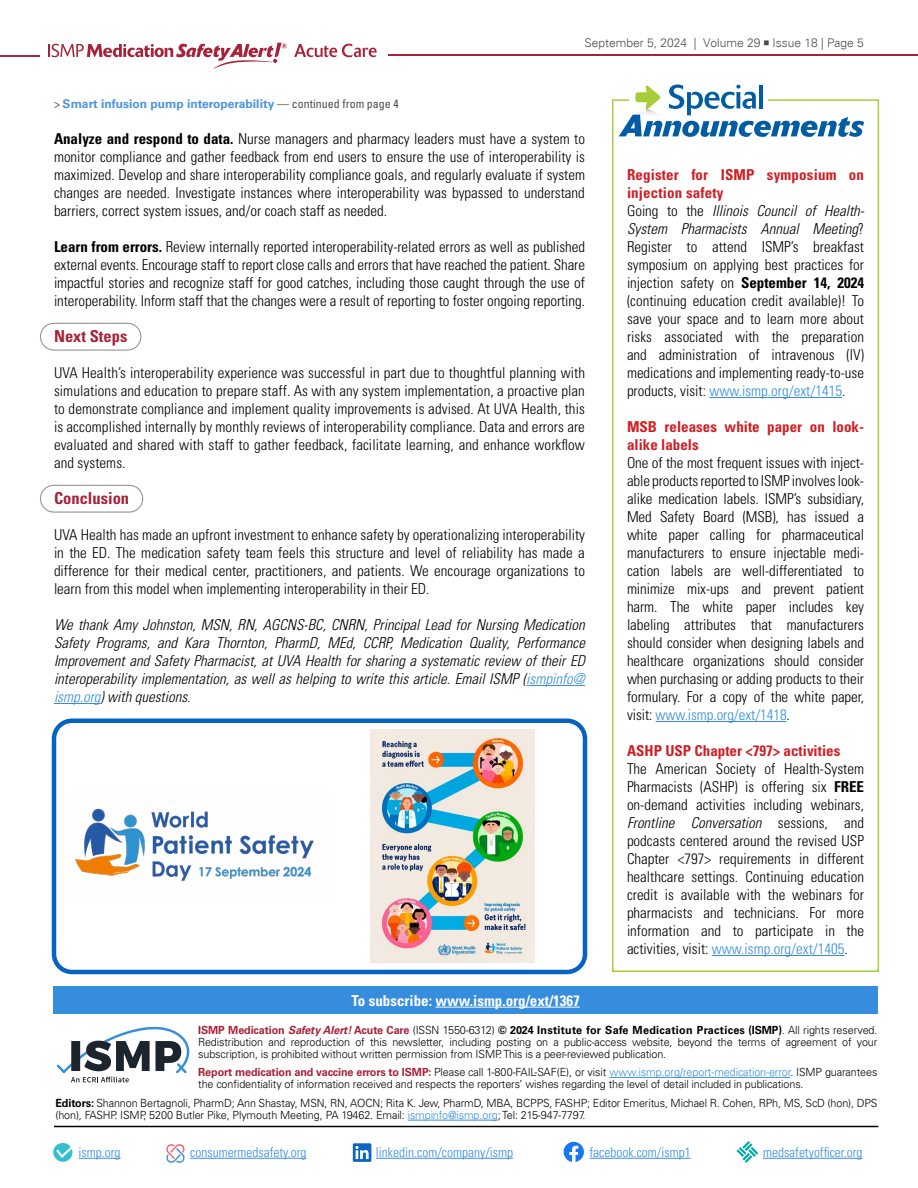
<style>
.page{position:relative;width:918px;height:1188px;background:#fff}
.page>*{position:absolute;margin:0;border:0;box-sizing:border-box;transform-origin:0 0}
.t1{font:700 condensed 16.5px "Univers LT Std";color:#a7233a}
.t2{font:300 condensed 15px/18px "Univers LT Std";color:#000;text-align:justify}
.t3{font:italic 300 condensed 15px/18px "Univers LT Std";color:#000;text-align:justify}
.t4{font:700 condensed 15px/18px "Univers LT Std";color:#cf1f25}
.t5{font:700 condensed 15px "Univers LT Std";color:#fff}
.t6{font:300 condensed 13.5px "Univers LT Std";color:#368ddd}
.t7{font:700 12px "Univers LT Std";color:#4b93df}
.t8{font:300 12px "Univers";color:#4d4d4f}
.t9{font:300 11.25px/12px "Univers LT Std";letter-spacing:-.01em;color:#000;scale:.96 1}
.s1{font-family:"Minion Pro";font-weight:400;font-size:16.5px}
.s2{font-weight:400;font-stretch:condensed;color:#4d4d4f}
.s3{font-weight:700}
.s4{color:#368ddd}
.s5{font-weight:700;color:#cf1f25}
.s6{font-style:italic}
.s7{font-weight:700;color:#a7233a}
.s8{font-weight:700;font-style:italic;color:#a7233a}
</style>
<div class="page">
<hr style="left:388px;top:55px;width:530px;height:1px;background:#a7233a">
<hr style="left:0;top:55px;width:40px;height:2px;background:#a7233a">
<svg style="left:294px;top:44px;width:83px;height:13px"></svg>
<svg style="left:49px;top:43px;width:238px;height:26px"></svg>
<div style="left:53px;top:987px;width:825px;height:27px;background:#368ddd"></div>
<hr style="left:435px;top:1007px;width:145px;height:1px;background:#fff">
<svg style="left:57px;top:1026px;width:133px;height:56px"></svg>
<hr style="left:609px;top:1077px;width:181px;height:1px;background:#368ddd">
<hr style="left:408px;top:1120px;width:90px;height:1px;background:#368ddd">
<hr style="left:54px;top:1126px;width:824px;height:1px;background:#000">
<div style="left:40px;top:323px;width:101px;height:28px;border:1px solid #939598;border-radius:13px"></div>
<div style="left:40px;top:485px;width:103px;height:28px;border:1px solid #939598;border-radius:13px"></div>
<hr style="left:526px;top:685px;width:59px;height:1px;background:#368ddd">
<hr style="left:54px;top:703px;width:47px;height:1px;background:#368ddd">
<svg style="left:53px;top:1143px;width:19px;height:19px"></svg>
<hr style="left:79px;top:1158px;width:42px;height:1px;background:#368ddd">
<hr style="left:190px;top:1158px;width:117px;height:1px;background:#368ddd">
<svg style="left:166px;top:1144px;width:19px;height:19px"></svg>
<hr style="left:376px;top:1158px;width:137px;height:1px;background:#368ddd">
<svg style="left:353px;top:1143px;width:18px;height:19px"></svg>
<hr style="left:590px;top:1158px;width:101px;height:1px;background:#368ddd">
<svg style="left:564px;top:1142px;width:20px;height:20px"></svg>
<svg style="left:736px;top:1141px;width:22px;height:22px"></svg>
<hr style="left:763px;top:1158px;width:100px;height:1px;background:#368ddd">
<img style="left:75px;top:808px;width:239px;height:73px">
<hr style="left:709px;top:397px;width:133px;height:1px;background:#368ddd">
<hr style="left:656px;top:721px;width:131px;height:1px;background:#368ddd">
<hr style="left:712px;top:955px;width:133px;height:1px;background:#368ddd">
<div style="left:612px;top:99px;width:267px;height:873px;border:2px solid #a6ce39"></div>
<svg style="left:619px;top:85px;width:245px;height:52px"></svg>
<div style="left:52px;top:718px;width:535px;height:256px;border:4px solid #0563c1;border-radius:18px"></div>
<img style="left:370px;top:730px;width:165px;height:232px">
<p class="t8" style="left:584px;top:35px;width:281px">September 5, 2024 | Volume 29 <span class="s1">■</span> Issue 18 | Page 5</p>
<p class="t7" style="left:54px;top:97px;width:346px"><span class="s2">&gt;</span> Smart infusion pump interoperability <span class="s2">— continued from page 4</span></p>
<p class="t2" style="left:54px;top:130px;width:533px"><span class="s3">Analyze and respond to data.</span> Nurse managers and pharmacy leaders must have a system to monitor compliance and gather feedback from end users to ensure the use of interoperability is maximized. Develop and share interoperability compliance goals, and regularly evaluate if system changes are needed. Investigate instances where interoperability was bypassed to understand barriers, correct system issues, and/or coach staff as needed.</p>
<p class="t2" style="left:54px;top:238px;width:533px"><span class="s3">Learn from errors.</span> Review internally reported interoperability-related errors as well as published external events. Encourage staff to report close calls and errors that have reached the patient. Share impactful stories and recognize staff for good catches, including those caught through the use of interoperability. Inform staff that the changes were a result of reporting to foster ongoing reporting.</p>
<p class="t1" style="left:54px;top:326px;width:75px">Next Steps</p>
<p class="t2" style="left:54px;top:364px;width:533px">UVA Health’s interoperability experience was successful in part due to thoughtful planning with simulations and education to prepare staff. As with any system implementation, a proactive plan to demonstrate compliance and implement quality improvements is advised. At UVA Health, this is accomplished internally by monthly reviews of interoperability compliance. Data and errors are evaluated and shared with staff to gather feedback, facilitate learning, and enhance workflow and systems.</p>
<p class="t1" style="left:54px;top:488px;width:77px">Conclusion</p>
<p class="t2" style="left:54px;top:526px;width:533px">UVA Health has made an upfront investment to enhance safety by operationalizing interoperability in the ED. The medication safety team feels this structure and level of reliability has made a difference for their medical center, practitioners, and patients. We encourage organizations to learn from this model when implementing interoperability in their ED.</p>
<p class="t3" style="left:54px;top:616px;width:533px">We thank Amy Johnston, MSN, RN, AGCNS-BC, CNRN, Principal Lead for Nursing Medication Safety Programs, and Kara Thornton, PharmD, MEd, CCRP, Medication Quality, Performance Improvement and Safety Pharmacist, at UVA Health for sharing a systematic review of their ED interoperability implementation, as well as helping to write this article. Email ISMP (<span class="s4">ismpinfo@ ismp.org</span>) with questions.</p>
<p class="t2" style="left:627px;top:166px;width:239px;text-align:left"><span class="s5">Register for ISMP symposium on injection safety<br></span>Going to the <span class="s6">Illinois Council of Health-System Pharmacists Annual Meeting</span>?<br>Register to attend ISMP’s breakfast symposium on applying best practices for injection safety on <span class="s3">September 14, 2024 </span>(continuing education credit available)! To save your space and to learn more about risks associated with the preparation and administration of intravenous (IV) medications and implementing ready-to-use products, visit: <span class="s4">www.ismp.org/ext/1415</span>.</p>
<p class="t4" style="left:627px;top:418px;width:239px">MSB releases white paper on look&shy;alike labels</p>
<p class="t2" style="left:627px;top:454px;width:239px">One of the most frequent issues with inject&shy;able products reported to ISMP involves look&shy;alike medication labels. ISMP’s subsidiary, Med Safety Board (MSB), has issued a white paper calling for pharmaceutical manufacturers to ensure injectable medi&shy;cation labels are well-differentiated to minimize mix-ups and prevent patient harm. The white paper includes key labeling attributes that manufacturers should consider when designing labels and healthcare organizations should consider when purchasing or adding products to their formulary. For a copy of the white paper, visit: <span class="s4">www.ismp.org/ext/1418</span>.</p>
<p class="t4" style="left:627px;top:742px;width:215px">ASHP USP Chapter &lt;797&gt; activities</p>
<p class="t2" style="left:627px;top:760px;width:239px">The American Society of Health-System Pharmacists (ASHP) is offering six <span class="s3">FREE </span>on-demand activities including webinars, <span class="s6">Frontline Conversation</span> sessions, and podcasts centered around the revised USP Chapter &lt;797&gt; requirements in different healthcare settings. Continuing education credit is available with the webinars for pharmacists and technicians. For more information and to participate in the activities, visit: <span class="s4">www.ismp.org/ext/1405</span>.</p>
<p class="t5" style="left:352px;top:991px;width:230px">To subscribe: www.ismp.org/ext/1367</p>
<p class="t9" style="left:198px;top:1024px;width:709px;text-align:justify"><span class="s7">ISMP Medication</span> <span class="s8">Safety Alert!</span> <span class="s7">Acute Care</span> (ISSN 1550-6312) <span class="s3">© 2024 Institute for Safe Medication Practices (ISMP)</span>. All rights reserved.<br>Redistribution and reproduction of this newsletter, including posting on a public-access website, beyond the terms of agreement of your subscription, is prohibited without written permission from ISMP. This is a peer-reviewed publication.</p>
<p class="t9" style="left:198px;top:1066px;width:709px"><span class="s7">Report medication and vaccine errors to ISMP:</span> Please call 1-800-FAIL-SAF(E), or visit <span class="s4">www.ismp.org/report-medication-error</span>. ISMP guarantees the confidentiality of information received and respects the reporters’ wishes regarding the level of detail included in publications.</p>
<p class="t9" style="left:56px;top:1097px;width:858px"><span class="s3">Editors:</span> Shannon Bertagnoli, PharmD; Ann Shastay, MSN, RN, AOCN; Rita K. Jew, PharmD, MBA, BCPPS, FASHP; Editor Emeritus, Michael R. Cohen, RPh, MS, ScD (hon), DPS (hon), FASHP. ISMP, 5200 Butler Pike, Plymouth Meeting, PA 19462. Email: <span class="s4">ismpinfo@ismp.org</span>; Tel: 215-947-7797.</p>
<p class="t6" style="left:79px;top:1144px;width:43px">ismp.org</p>
<p class="t6" style="left:190px;top:1144px;width:118px">consumermedsafety.org</p>
<p class="t6" style="left:376px;top:1144px;width:139px">linkedin.com/company/ismp</p>
<p class="t6" style="left:590px;top:1144px;width:103px">facebook.com/ismp1</p>
<p class="t6" style="left:763px;top:1144px;width:101px">medsafetyofficer.org</p>
</div>
